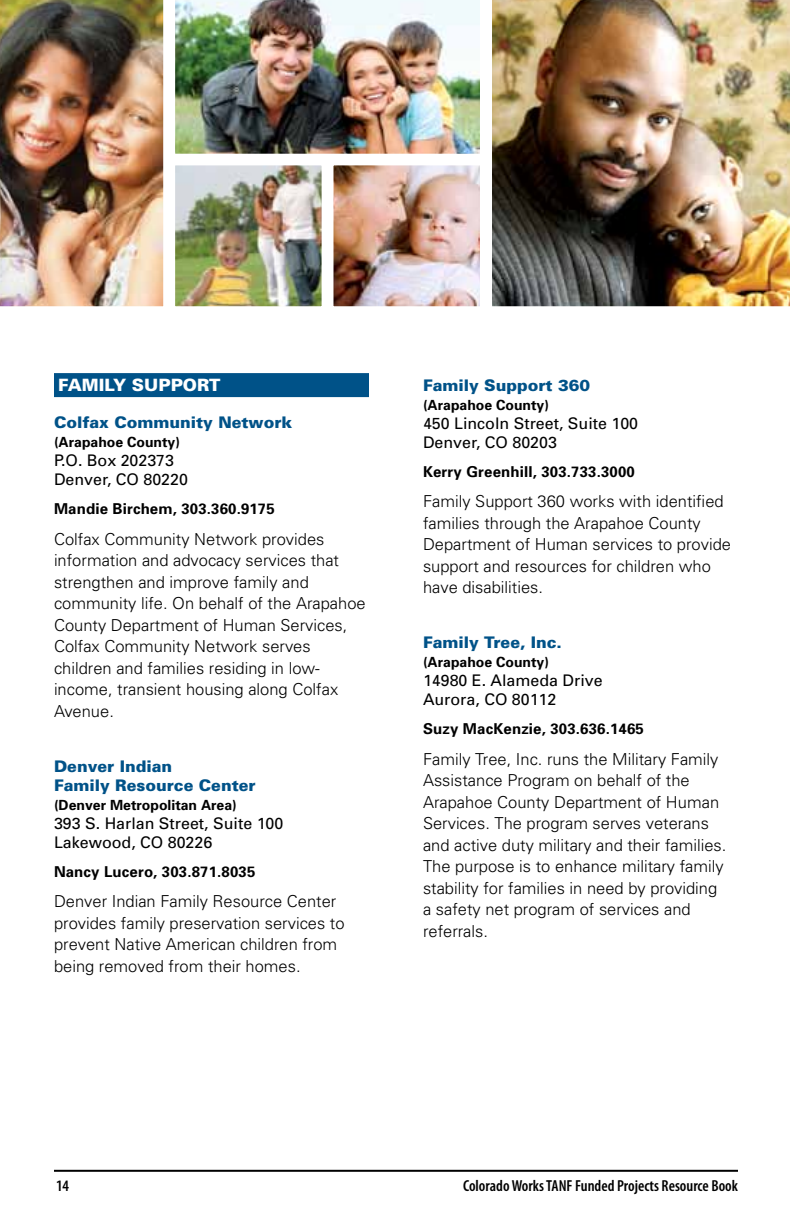
<style>
.page{position:relative;width:792px;height:1224px;background:#fff}
.page>*{position:absolute;margin:0;border:0;box-sizing:border-box;transform-origin:0 0}
.t1{font:900 17px "Univers";color:#fff}
.t2{font:300 16.4px/21.4px "Univers";color:#000}
.t3{font:16px/19px "Univers";color:#000}
.t4{font:900 16px/19px "Univers";color:#005288}
.t5{font:600 condensed 16px "Myriad Pro";color:#000}
.t6{font:700 15px "Univers";letter-spacing:.01em;color:#000}
.t7{font:700 14px "Univers";color:#000}
</style>
<div class="page">
<hr style="left:54px;top:1170px;width:684px;height:2px;background:#000">
<img style="left:335px;top:166px;width:144px;height:139px">
<div style="left:330px;top:161px;width:154px;height:149px;border:4px solid #fff"></div>
<img style="left:176px;top:166px;width:145px;height:139px">
<div style="left:171px;top:161px;width:155px;height:149px;border:4px solid #fff"></div>
<img style="left:0;top:0;width:164px;height:307px">
<img style="left:492px;top:0;width:298px;height:307px">
<img style="left:175px;top:0;width:305px;height:154px">
<div style="left:54px;top:373px;width:315px;height:24px;background:#005288"></div>
<p class="t1" style="left:58px;top:375px;width:114px">Family Suppo</p>
<p class="t1" style="left:197px;top:375px;width:21px">rt</p>
<p class="t4" style="left:54px;top:413px;width:240px">Colfax Community Network</p>
<p class="t7" style="left:54px;top:433px;width:128px">(Arapahoe County)</p>
<p class="t3" style="left:54px;top:451px;width:135px">P.O. Box 202373<br>Denver, CO 80220</p>
<p class="t6" style="left:54px;top:499px;width:222px">Mandie Birchem, 303.360.9175</p>
<p class="t2" style="left:54px;top:528px;width:313px">Colfax Community Network provides information and advocacy services that strengthen and improve family and community life. On behalf of the Arapahoe County Department of Human Services, Colfax Community Network serves children and families residing in low&shy;income, transient housing along Colfax Avenue.</p>
<p class="t4" style="left:54px;top:756px;width:203px">Denver Indian<br>Family Resource Center</p>
<p class="t7" style="left:54px;top:796px;width:184px">(Denver Metropolitan Area)</p>
<p class="t3" style="left:54px;top:813px;width:231px">393 S. Harlan Street, Suite 100<br>Lakewood, CO 80226</p>
<p class="t6" style="left:54px;top:862px;width:203px">Nancy Lucero, 303.871.8035</p>
<p class="t2" style="left:54px;top:890px;width:292px">Denver Indian Family Resource Center provides family preservation services to prevent Native American children from being removed from their homes.</p>
<p class="t4" style="left:423px;top:375px;width:169px">Family Support 360</p>
<p class="t7" style="left:423px;top:396px;width:128px">(Arapahoe County)</p>
<p class="t3" style="left:423px;top:413px;width:217px">450 Lincoln Street, Suite 100<br>Denver, CO 80203</p>
<p class="t6" style="left:423px;top:462px;width:213px">Kerry Greenhill, 303.733.3000</p>
<p class="t2" style="left:423px;top:490px;width:310px">Family Support 360 works with identified families through the Arapahoe County Department of Human services to provide support and resources for children who have disabilities.</p>
<p class="t4" style="left:423px;top:632px;width:140px">Family Tree, Inc.</p>
<p class="t7" style="left:423px;top:653px;width:128px">(Arapahoe County)</p>
<p class="t3" style="left:423px;top:671px;width:181px">14980 E. Alameda Drive<br>Aurora, CO 80112</p>
<p class="t6" style="left:423px;top:719px;width:222px">Suzy MacKenzie, 303.636.1465</p>
<p class="t2" style="left:423px;top:748px;width:305px">Family Tree, Inc. runs the Military Family Assistance Program on behalf of the Arapahoe County Department of Human Services. The program serves veterans and active duty military and their families.<br>The purpose is to enhance military family stability for families in need by providing a safety net program of services and referrals.</p>
<p class="t5" style="left:56px;top:1177px;width:15px">14</p>
<p class="t5" style="left:463px;top:1177px;width:276px">Colorado Works TANF Funded Projects Resource Book</p>
</div>
